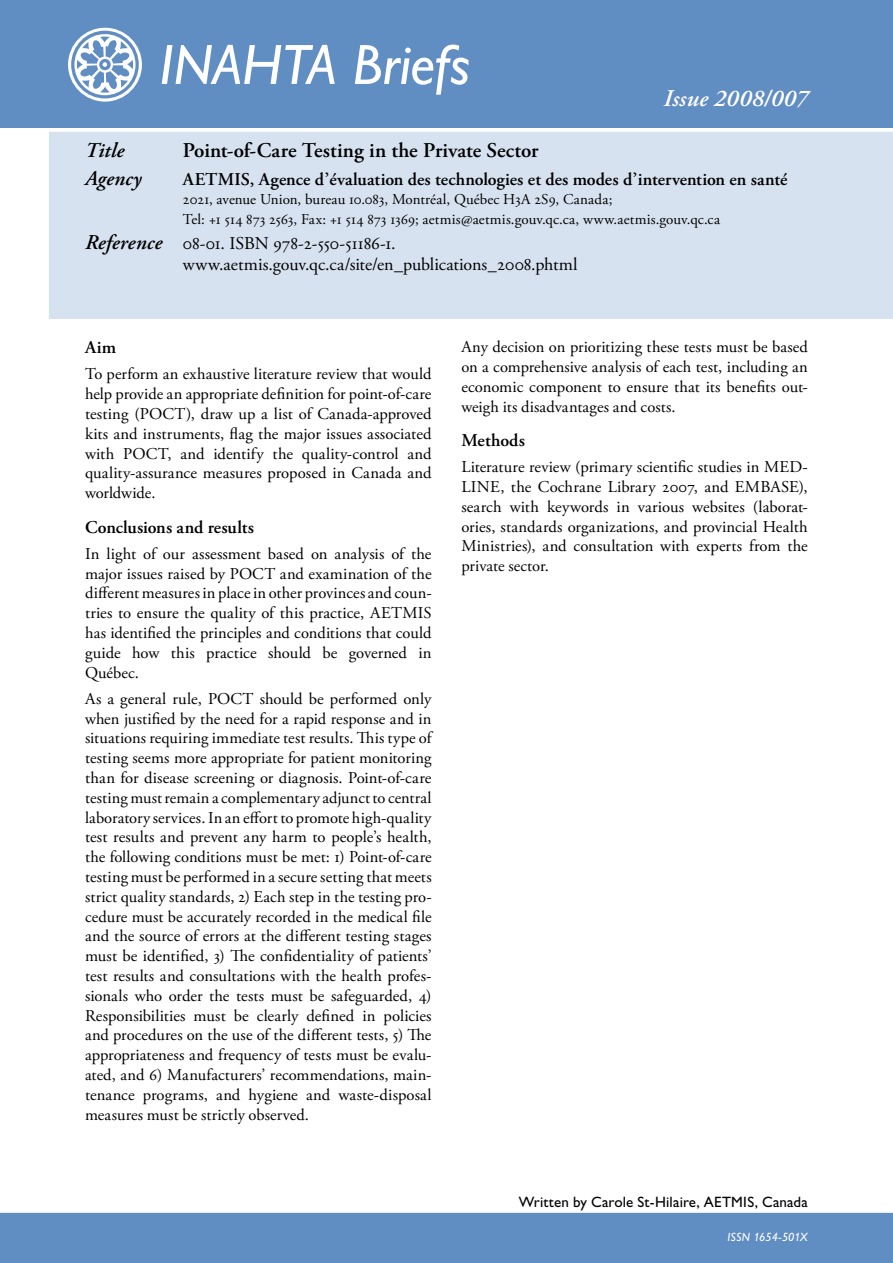
<style>
.page{position:relative;width:893px;height:1263px;background:#fff}
.page>*{position:absolute;margin:0;border:0;box-sizing:border-box;transform-origin:0 0}
.t1{font:italic 57px "Gill Alt One";color:#fff}
.Issue{font:italic 600 24px "Adobe Garamond Pro";letter-spacing:.01em;color:#fff}
.Title_ruta{font:600 21px "Adobe Garamond Pro";color:#000}
.Agency_text{font:italic 600 21px "Adobe Garamond Pro";letter-spacing:.005em;color:#000}
.Title_ruta-2{font:italic 600 21px "Adobe Garamond Pro";letter-spacing:.005em;color:#000}
.Reference_text{font:18px/21.6px "Adobe Garamond Pro";letter-spacing:-.005em;color:#000}
.Agency_text-2{font:600 18px "Adobe Garamond Pro";color:#000}
.Heading{font:600 18px "Adobe Garamond Pro";color:#000}
.Brödtext{font:16.5px/19.8px "Adobe Garamond Pro";letter-spacing:.005em;color:#000;text-align:justify}
.Agency_address{font:15px/19.5px "Adobe Garamond Pro";letter-spacing:.01em;color:#000}
.Written_by{font:15px "Gill Alt One";letter-spacing:.01em;color:#000}
.t2{font:italic 12px "Gill Alt One";letter-spacing:-.005em;color:#fff}
.s1{font-weight:600;font-style:italic;font-size:21px}
</style>
<div class="page">
<div style="left:49px;top:132px;width:843px;height:187px;background:#d7e2f0"></div>
<div style="left:0;top:0;width:893px;height:128px;background:#608dc2"></div>
<div style="left:0;top:1213px;width:893px;height:50px;background:#608dc2"></div>
<svg style="left:892px;top:132px;width:1px;height:187px"></svg>
<p class="t1" style="left:159px;top:32px;width:312px">INAHTA Briefs</p>
<p class="Issue" style="left:664px;top:84px;width:146px">Issue 2008/007</p>
<p class="Title_ruta-2" style="left:85px;top:138px;width:41px">Title</p>
<p class="Title_ruta" style="left:183px;top:138px;width:357px">Point-of-Care Testing in the Private Sector</p>
<p class="Agency_text" style="left:85px;top:166px;width:58px">Agency</p>
<p class="Agency_text-2" style="left:183px;top:169px;width:606px">AETMIS, Agence d’évaluation des technologies et des modes d’intervention en santé</p>
<p class="Agency_address" style="left:183px;top:190px;width:539px">2021, avenue Union, bureau 10.083, Montréal, Québec H3A 2S9, Canada;<br>Tel: +1 514 873 2563, Fax: +1 514 873 1369; aetmis@aetmis.gouv.qc.ca, www.aetmis.gouv.qc.ca</p>
<p class="Reference_text" style="left:183px;top:233px;width:396px;text-indent:-98px"><span class="s1">Reference</span> 08-01. ISBN 978-2-550-51186-1. www.aetmis.gouv.qc.ca/site/en_publications_2008.phtml</p>
<p class="Heading" style="left:85px;top:337px;width:33px">Aim</p>
<p class="Brödtext" style="left:85px;top:365px;width:348px">To perform an exhaustive literature review that would help provide an appropriate definition for point-of-care testing (POCT), draw up a list of Canada-approved kits and instruments, flag the major issues associated with POCT, and identify the quality-control and quality-assurance measures proposed in Canada and worldwide.</p>
<p class="Heading" style="left:85px;top:516px;width:170px">Conclusions and results</p>
<p class="Brödtext" style="left:85px;top:544px;width:348px">In light of our assessment based on analysis of the major issues raised by POCT and examination of the different measures in place in other provinces and coun&shy;tries to ensure the quality of this practice, AETMIS has identified the principles and conditions that could guide how this practice should be governed in Québec.</p>
<p class="Brödtext" style="left:85px;top:689px;width:348px">As a general rule, POCT should be performed only when justified by the need for a rapid response and in situations requiring immediate test results. This type of testing seems more appropriate for patient monitoring than for disease screening or diagnosis. Point-of-care testing must remain a complementary adjunct to central laboratory services. In an effort to promote high-quality test results and prevent any harm to people’s health, the following conditions must be met: 1) Point-of-care testing must be performed in a secure setting that meets strict quality standards, 2) Each step in the testing pro&shy;cedure must be accurately recorded in the medical file and the source of errors at the different testing stages must be identified, 3) The confidentiality of patients’ test results and consultations with the health profes&shy;sionals who order the tests must be safeguarded, 4)<br>Responsibilities must be clearly defined in policies and procedures on the use of the different tests, 5) The appropriateness and frequency of tests must be evalu&shy;ated, and 6) Manufacturers’ recommendations, main&shy;tenance programs, and hygiene and waste-disposal measures must be strictly observed.</p>
<p class="Brödtext" style="left:461px;top:338px;width:348px">Any decision on prioritizing these tests must be based on a comprehensive analysis of each test, including an economic component to ensure that its benefits out&shy;weigh its disadvantages and costs.</p>
<p class="Heading" style="left:461px;top:430px;width:65px">Methods</p>
<p class="Brödtext" style="left:461px;top:458px;width:348px">Literature review (primary scientific studies in MED-LINE, the Cochrane Library 2007, and EMBASE), search with keywords in various websites (laborat&shy;ories, standards organizations, and provincial Health Ministries), and consultation with experts from the private sector.</p>
<p class="Written_by" style="left:519px;top:1193px;width:291px">Written by Carole St-Hilaire, AETMIS, Canada</p>
<p class="t2" style="left:728px;top:1230px;width:82px">ISSN 1654-501X</p>
</div>
